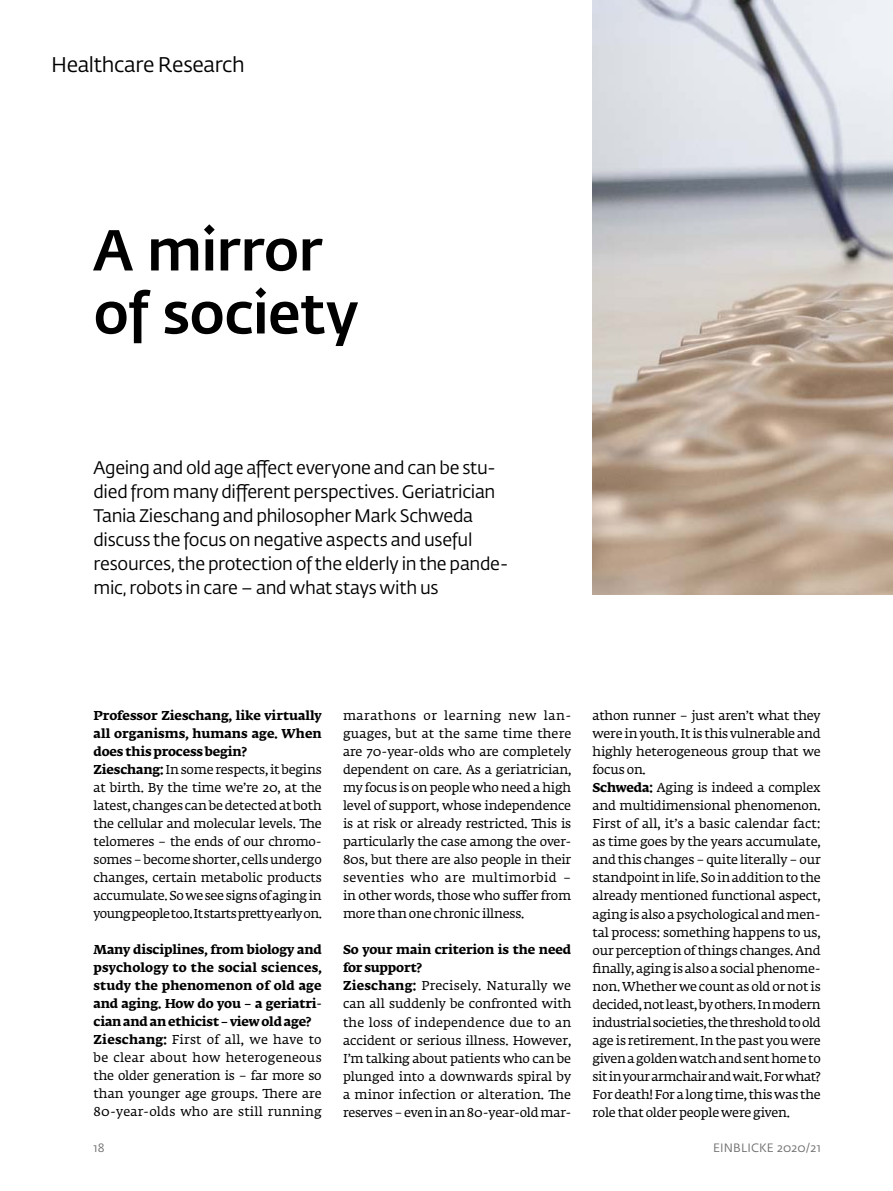
<style>
.page{position:relative;width:893px;height:1191px;background:#fff}
.page>*{position:absolute;margin:0;border:0;box-sizing:border-box;transform-origin:0 0}
.t1{font:500 57px/63px "Fedra Sans Std";letter-spacing:-.015em;color:#000}
.t2{font:21px "Fedra Sans Std";letter-spacing:-.02em;color:#000}
.t3{font:18px/24px "Fedra Sans Std";letter-spacing:-.02em;color:#000}
.t4{font:12.75px/18px "Fedra Serif A Std";letter-spacing:-.015em;color:#000}
.t5{font:700 12.75px/18px "Fedra Serif A Std";letter-spacing:-.01em;color:#000}
.t6{font:12px "Fedra Sans Std";letter-spacing:.015em;color:#706f6f}
.s1{font-weight:700}
.s2{font-weight:400}
</style>
<div class="page">
<img style="left:592px;top:0;width:301px;height:594px">
<h2 class="t2" style="left:51px;top:52px;width:195px">Healthcare Research</h2>
<h1 class="t1" style="left:94px;top:219px;width:266px">A mirror of society</h1>
<p class="t3" style="left:94px;top:456px;width:417px">Ageing and old age affect everyone and can be stu&shy;died from many different perspectives. Geriatrician Tania Zieschang and philosopher Mark Schweda discuss the focus on negative aspects and useful resources, the protection of the elderly in the pande&shy;mic, robots in care – and what stays with us</p>
<p class="t4" style="left:94px;top:708px;width:230px"><span class="s1">Professor Zieschang, like virtually all organisms, humans age. When does this process begin?<br>Zieschang:</span> In some respects, it begins at birth. By the time we’re 20, at the latest, changes can be detected at both the cellular and molecular levels. The telomeres – the ends of our chromo&shy;somes – become shorter, cells undergo changes, certain metabolic products accumulate. So we see signs of aging in young people too. It starts pretty early on.</p>
<p class="t5" style="left:94px;top:941px;width:230px">Many disciplines, from biology and psychology to the social sciences, study the phenomenon of old age and aging. How do you – a geriatri&shy;cian and an ethicist – view old age?<br>Zieschang: <span class="s2">First of all, we have to be clear about how heterogeneous the older generation is – far more so than younger age groups. There are 80-year-olds who are still running</span></p>
<p class="t4" style="left:343px;top:708px;width:230px;text-align:justify">marathons or learning new lan&shy;guages, but at the same time there are 70-year-olds who are completely dependent on care. As a geriatrician, my focus is on people who need a high level of support, whose independence is at risk or already restricted. This is particularly the case among the over-80s, but there are also people in their seventies who are multimorbid – in other words, those who suffer from more than one chronic illness.</p>
<p class="t4" style="left:343px;top:942px;width:230px"><span class="s1">So your main criterion is the need for support?<br>Zieschang:</span> Precisely. Naturally we can all suddenly be confronted with the loss of independence due to an accident or serious illness. However, I’m talking about patients who can be plunged into a downwards spiral by a minor infection or alteration. The reserves – even in an 80-year-old mar-</p>
<p class="t4" style="left:592px;top:708px;width:230px">athon runner – just aren’t what they were in youth. It is this vulnerable and highly heterogeneous group that we focus on.<br><span class="s1">Schweda:</span> Aging is indeed a complex and multidimensional phenomenon.<br>First of all, it’s a basic calendar fact: as time goes by the years accumulate, and this changes – quite literally – our standpoint in life. So in addition to the already mentioned functional aspect, aging is also a psychological and men&shy;tal process: something happens to us, our perception of things changes. And finally, aging is also a social phenome&shy;non. Whether we count as old or not is decided, not least, by others. In modern industrial societies, the threshold to old age is retirement. In the past you were given a golden watch and sent home to sit in your armchair and wait. For what?<br>For death! For a long time, this was the role that older people were given.</p>
<p class="t6" style="left:94px;top:1140px;width:13px">18</p>
<p class="t6" style="left:713px;top:1141px;width:109px">EINBLICKE 2020/21</p>
</div>
